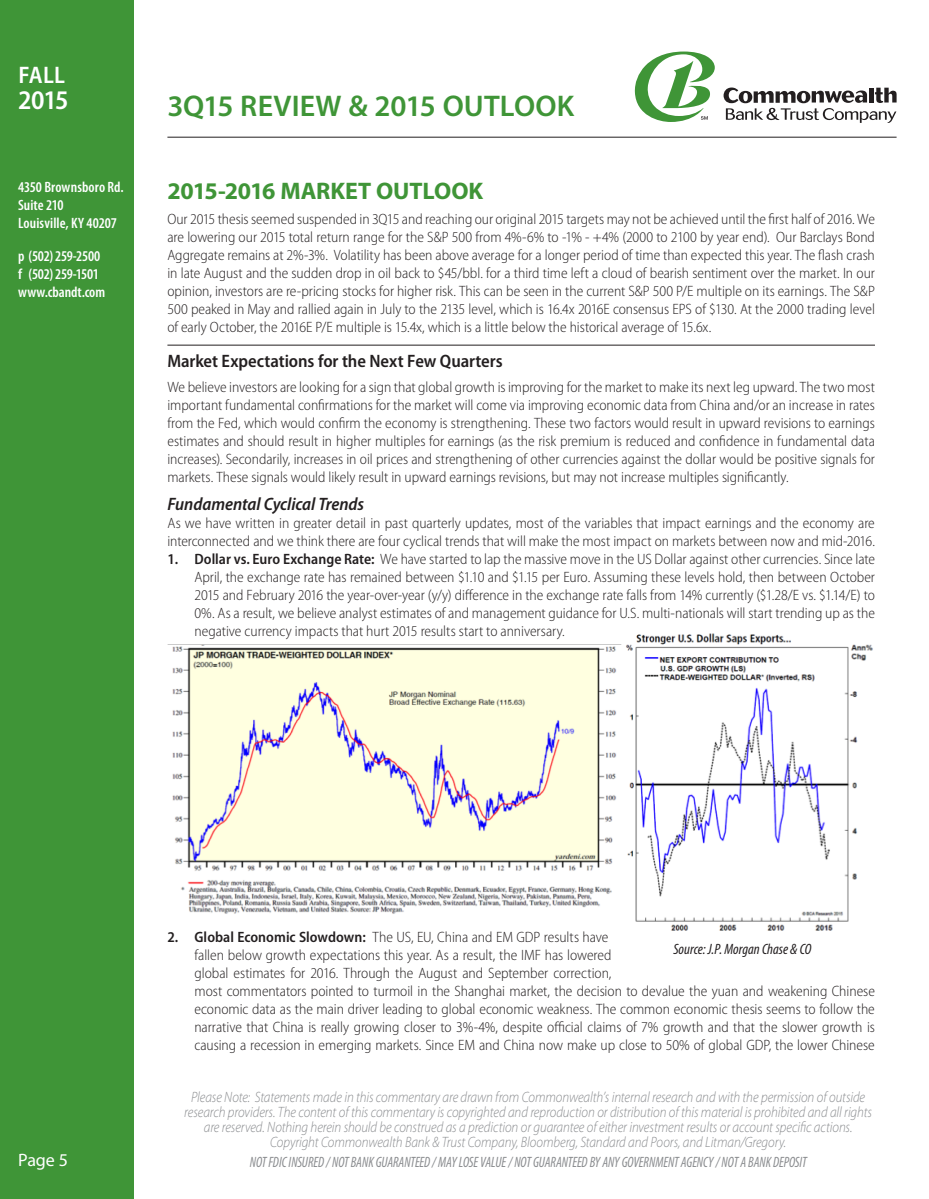
<style>
.page{position:relative;width:929px;height:1199px;background:#fff}
.page>*{position:absolute;margin:0;border:0;box-sizing:border-box;transform-origin:0 0}
.t1{font:600 30px "Myriad Pro";letter-spacing:.005em;color:#3f9537}
.t2{font:600 semi-condensed 27px "Myriad Pro";color:#fff}
.t3{font:700 24px "Myriad Pro";letter-spacing:-.01em;color:#3f9537}
.t4{font:600 semi-condensed 24px "Myriad Pro";color:#fff}
.t5{font:600 semi-condensed 18px "Myriad Pro";letter-spacing:-.005em;color:#231f20}
.t6{font:italic 600 semi-condensed 18px "Myriad Pro";letter-spacing:-.005em;color:#231f20}
.t7{font:18px "Myriad Pro";color:#fff}
.t8{font:300 semi-condensed 15px/18px "Myriad Pro";letter-spacing:-.005em;color:#231f20;text-align:justify}
.t9{font:italic 300 15px/15px "Myriad Pro";letter-spacing:-.005em;color:#8a8c8f;text-align:center;scale:.88 1}
.t10{font:italic condensed 15px "Myriad Pro";letter-spacing:-.01em;color:#8a8c8f;scale:.92 1}
.t11{font:600 condensed 15px/18px "Myriad Pro";color:#fff}
.t12{font:italic condensed 15px "Myriad Pro";color:#231f20}
.s1{font-weight:600}
</style>
<div class="page">
<div style="left:0;top:0;width:134px;height:1199px;background:#3f9537"></div>
<svg style="left:635px;top:52px;width:80px;height:70px"></svg>
<svg style="left:723px;top:88px;width:173px;height:35px"></svg>
<hr style="left:167px;top:137px;width:729px;height:1px;background:#231f20">
<img style="left:172px;top:645px;width:445px;height:269px">
<img style="left:625px;top:633px;width:248px;height:298px">
<hr style="left:167px;top:345px;width:708px;height:1px;background:#231f20">
<h3 class="t4" style="left:18px;top:62px;width:48px">FALL</h3>
<h2 class="t2" style="left:18px;top:85px;width:52px">2015</h2>
<p class="t11" style="left:18px;top:178px;width:107px">4350 Brownsboro Rd.<br>Suite 210<br>Louisville, KY 40207</p>
<p class="t11" style="left:18px;top:248px;width:89px">p (502) 259-2500 f (502) 259-1501 www.cbandt.com</p>
<h1 class="t1" style="left:167px;top:87px;width:408px">3Q15 REVIEW &amp; 2015 OUTLOOK</h1>
<p class="t3" style="left:167px;top:175px;width:317px">2015-2016 MARKET OUTLOOK</p>
<p class="t8" style="left:167px;top:210px;width:709px">Our 2015 thesis seemed suspended in 3Q15 and reaching our original 2015 targets may not be achieved until the first half of 2016. We are lowering our 2015 total return range for the S&amp;P 500 from 4%-6% to -1% - +4% (2000 to 2100 by year end). Our Barclays Bond Aggregate remains at 2%-3%. Volatility has been above average for a longer period of time than expected this year. The flash crash in late August and the sudden drop in oil back to $45/bbl. for a third time left a cloud of bearish sentiment over the market. In our opinion, investors are re-pricing stocks for higher risk. This can be seen in the current S&amp;P 500 P/E multiple on its earnings. The S&amp;P 500 peaked in May and rallied again in July to the 2135 level, which is 16.4x 2016E consensus EPS of $130. At the 2000 trading level of early October, the 2016E P/E multiple is 15.4x, which is a little below the historical average of 15.6x.</p>
<p class="t5" style="left:167px;top:351px;width:337px">Market Expectations for the Next Few Quarters</p>
<p class="t8" style="left:167px;top:378px;width:709px">We believe investors are looking for a sign that global growth is improving for the market to make its next leg upward. The two most important fundamental confirmations for the market will come via improving economic data from China and/or an increase in rates from the Fed, which would confirm the economy is strengthening. These two factors would result in upward revisions to earnings estimates and should result in higher multiples for earnings (as the risk premium is reduced and confidence in fundamental data increases). Secondarily, increases in oil prices and strengthening of other currencies against the dollar would be positive signals for markets. These signals would likely result in upward earnings revisions, but may not increase multiples significantly.</p>
<p class="t6" style="left:167px;top:494px;width:198px">Fundamental Cyclical Trends</p>
<p class="t8" style="left:167px;top:514px;width:709px">As we have written in greater detail in past quarterly updates, most of the variables that impact earnings and the economy are interconnected and we think there are four cyclical trends that will make the most impact on markets between now and mid-2016.</p>
<p class="t8" style="left:194px;top:550px;width:682px;text-indent:-27px"><span class="s1">1. Dollar vs. Euro Exchange Rate:</span> We have started to lap the massive move in the US Dollar against other currencies. Since late April, the exchange rate has remained between $1.10 and $1.15 per Euro. Assuming these levels hold, then between October 2015 and February 2016 the year-over-year (y/y) difference in the exchange rate falls from 14% currently ($1.28/E vs. $1.14/E) to 0%. As a result, we believe analyst estimates of and management guidance for U.S. multi-nationals will start trending up as the negative currency impacts that hurt 2015 results start to anniversary.</p>
<p class="t7" style="left:18px;top:1150px;width:51px">Page 5</p>
<p class="t8" style="left:194px;top:928px;width:682px;text-align:left;text-indent:-27px"><span class="s1">2. Global Economic Slowdown:</span> The US, EU, China and EM GDP results have<br>fallen below growth expectations this year. As a result, the IMF has lowered<br>global estimates for 2016. Through the August and September correction,<br>most commentators pointed to turmoil in the Shanghai market, the decision to devalue the yuan and weakening Chinese economic data as the main driver leading to global economic weakness. The common economic thesis seems to follow the narrative that China is really growing closer to 3%-4%, despite official claims of 7% growth and that the slower growth is causing a recession in emerging markets. Since EM and China now make up close to 50% of global GDP, the lower Chinese</p>
<p class="t12" style="left:673px;top:940px;width:139px">Source: J.P. Morgan Chase &amp; CO</p>
<p class="t9" style="left:184px;top:1089px;width:783px">Please Note: Statements made in this commentary are drawn from Commonwealth’s internal research and with the permission of outside research providers. The content of this commentary is copyrighted and reproduction or distribution of this material is prohibited and all rights are reserved. Nothing herein should be construed as a prediction or guarantee of either investment results or account specific actions.<br>Copyright Commonwealth Bank &amp; Trust Company, Bloomberg, Standard and Poors, and Litman/Gregory.</p>
<p class="t10" style="left:250px;top:1152px;width:607px">NOT FDIC INSURED / NOT BANK GUARANTEED / MAY LOSE VALUE / NOT GUARANTEED BY ANY GOVERNMENT AGENCY / NOT A BANK DEPOSIT</p>
</div>
